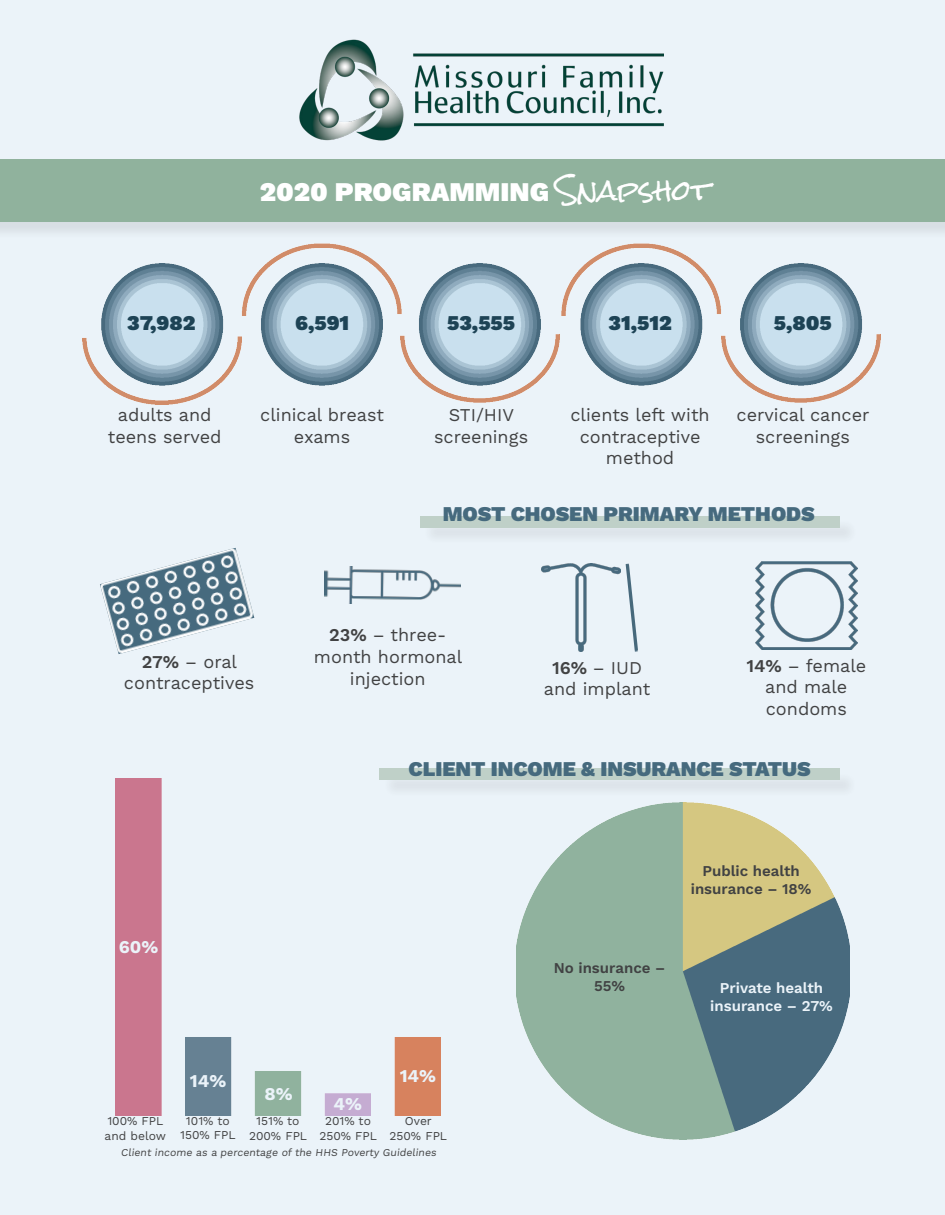
<style>
.page{position:relative;width:945px;height:1215px;background:#ebf3f9}
.page>*{position:absolute;margin:0;border:0;box-sizing:border-box;transform-origin:0 0}
.t1{font:900 27px "Work Sans";color:#fff}
.t2{font:900 21px "Work Sans";color:#466a7e}
.t3{font:900 21px "Work Sans";color:#1d4355}
.t4{font:18px/21.6px "Work Sans";color:#414243;text-align:center}
.t5{font:700 18px "Work Sans";color:#ebf3f9}
.t6{font:600 15px/18px "Work Sans";color:#414243;text-align:center}
.t7{font:600 15px/18px "Work Sans";color:#ebf3f9;text-align:center}
.t8{font:12px/14.4px "Work Sans";color:#414243;text-align:center}
.t9{font:10.5px "Work Sans";color:#414243}
.s1{font-family:"Rock Salt Pro";font-weight:400}
.s2{font-weight:600}
</style>
<div class="page">
<img style="left:115px;top:778px;width:326px;height:337px">
<img style="left:100px;top:548px;width:154px;height:106px">
<img style="left:324px;top:567px;width:137px;height:37px">
<img style="left:626px;top:564px;width:12px;height:88px">
<img style="left:541px;top:564px;width:80px;height:88px">
<img style="left:756px;top:562px;width:101px;height:88px">
<div style="left:422px;top:518px;width:436px;height:28px;background:#e1e9ee"></div>
<div style="left:420px;top:516px;width:420px;height:11px;background:#bfd0c8"></div>
<div style="left:382px;top:771px;width:476px;height:28px;background:#e1e9ee"></div>
<div style="left:380px;top:769px;width:460px;height:11px;background:#bfd0c8"></div>
<img style="left:83px;top:243px;width:797px;height:161px">
<img style="left:516px;top:802px;width:334px;height:337px">
<img style="left:299px;top:39px;width:365px;height:102px">
<div style="left:0;top:161px;width:945px;height:79px;background:#231f20;opacity:.1"></div>
<div style="left:0;top:159px;width:945px;height:63px;background:#90b29d"></div>
<p class="t1" style="left:260px;top:177px;width:452px">2020 PROGRAMMING <span class="s1">SNAPSHOT</span></p>
<p class="t3" style="left:127px;top:311px;width:70px">37,982</p>
<p class="t3" style="left:295px;top:311px;width:56px">6,591</p>
<p class="t3" style="left:447px;top:311px;width:69px">53,555</p>
<p class="t3" style="left:609px;top:311px;width:65px">31,512</p>
<p class="t3" style="left:774px;top:311px;width:59px">5,805</p>
<p class="t4" style="left:260px;top:405px;width:125px">clinical breast exams</p>
<p class="t4" style="left:570px;top:405px;width:141px">clients left with contraceptive method</p>
<p class="t4" style="left:108px;top:405px;width:115px">adults and teens served</p>
<p class="t4" style="left:434px;top:405px;width:96px">STI/HIV screenings</p>
<p class="t4" style="left:737px;top:405px;width:134px">cervical cancer screenings</p>
<p class="t2" style="left:443px;top:502px;width:374px">MOST CHOSEN PRIMARY METHODS</p>
<p class="t4" style="left:124px;top:652px;width:132px"><span class="s2">27%</span> – oral contraceptives</p>
<p class="t4" style="left:314px;top:625px;width:150px"><span class="s2">23%</span> – three&shy;month hormonal injection</p>
<p class="t4" style="left:552px;top:658px;width:92px"><span class="s2">16%</span> – IUD</p>
<p class="t4" style="left:544px;top:679px;width:108px">and implant</p>
<p class="t4" style="left:746px;top:656px;width:121px"><span class="s2">14%</span> – female and male condoms</p>
<p class="t2" style="left:409px;top:757px;width:404px">CLIENT INCOME &amp; INSURANCE STATUS</p>
<p class="t5" style="left:119px;top:937px;width:41px">60%</p>
<p class="t5" style="left:190px;top:1070px;width:38px">14%</p>
<p class="t5" style="left:265px;top:1083px;width:30px">8%</p>
<p class="t5" style="left:334px;top:1094px;width:30px">4%</p>
<p class="t5" style="left:400px;top:1066px;width:38px">14%</p>
<p class="t6" style="left:554px;top:960px;width:113px">No insurance –<br>55%</p>
<p class="t6" style="left:691px;top:863px;width:122px">Public health insurance – 18%</p>
<p class="t7" style="left:710px;top:979px;width:124px">Private health insurance – 27%</p>
<p class="t8" style="left:105px;top:1115px;width:63px;text-align:left">100% FPL and below</p>
<p class="t8" style="left:180px;top:1114px;width:57px">101% to<br>150% FPL</p>
<p class="t8" style="left:249px;top:1115px;width:60px">151% to<br>200% FPL</p>
<p class="t8" style="left:319px;top:1115px;width:59px">201% to<br>250% FPL</p>
<p class="t8" style="left:390px;top:1115px;width:59px">Over<br>250% FPL</p>
<p class="t9" style="left:121px;top:1146px;width:319px">Client income as a percentage of the HHS Poverty Guidelines</p>
</div>
